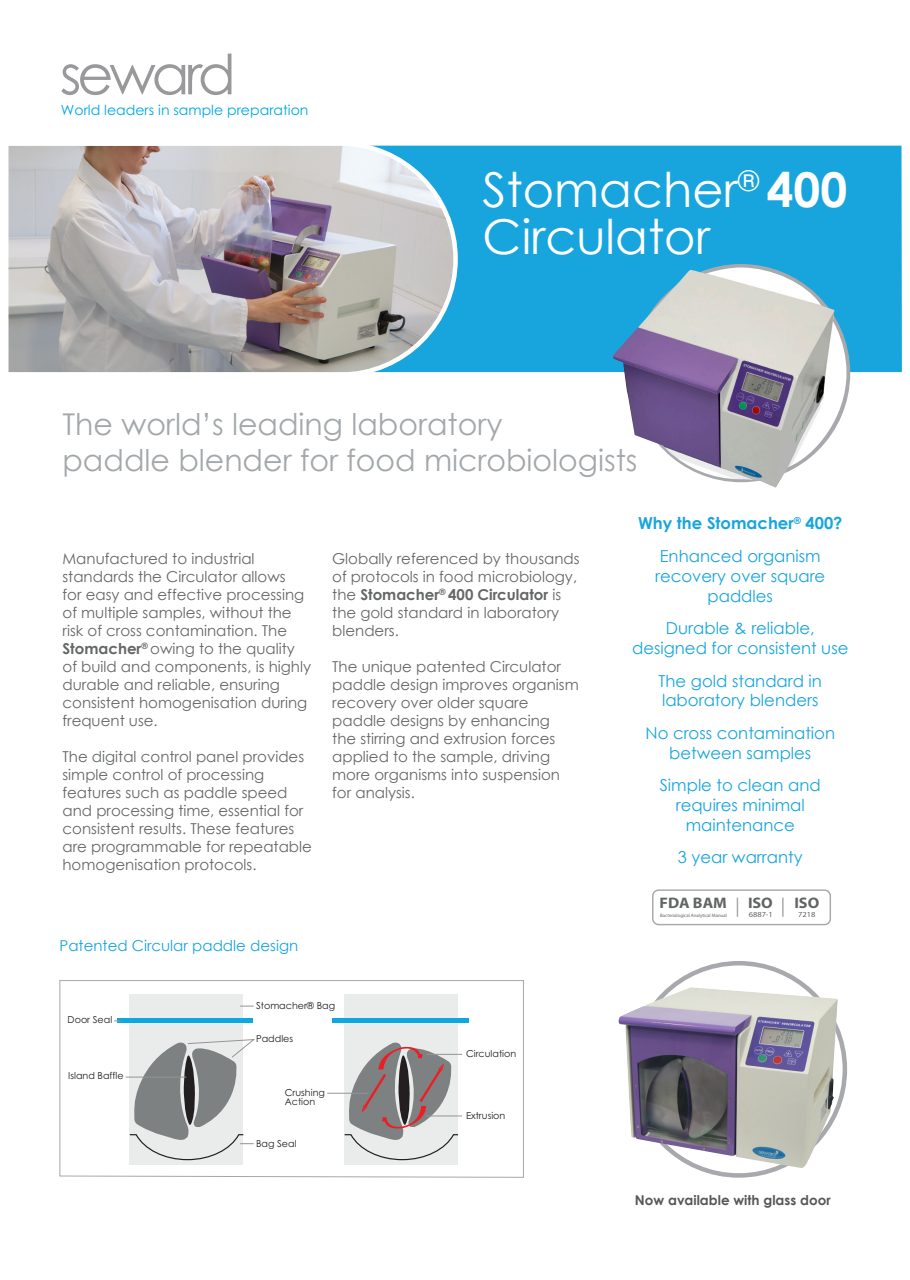
<style>
.page{position:relative;width:910px;height:1280px;background:#fff}
.page>*{position:absolute;margin:0;border:0;box-sizing:border-box;transform-origin:0 0}
.t1{font:48px "Century Gothic";color:#fff}
.t2{font:30px/36px "Century Gothic";color:#a4a8aa}
.t3{font:16.5px/19.8px "Century Gothic";color:#18a5de;text-align:center}
.t4{font:700 16.5px "Century Gothic";color:#18a5de}
.t5{font:700 15.3px "Myriad Pro";color:#626565;scale:1.06 1}
.t6{font:15px/18px "Century Gothic";color:#656767}
.t7{font:15px "Century Gothic";color:#18a5de}
.t8{font:13.95px "Century Gothic";color:#00a8e2}
.t9{font:700 13.5px "Century Gothic";color:#57585a}
.t10{font:9.6px/9.6px "Century Gothic";color:#231f20}
.t11{font:7.65px "Myriad Pro";color:#626565;scale:1.1 1}
.t12{font:4.8px "Myriad Pro";color:#626565}
.s1{font-weight:700}
</style>
<div class="page">
<div style="left:9px;top:146px;width:893px;height:226px;background:#18a5de"></div>
<svg style="left:59px;top:980px;width:465px;height:198px"></svg>
<svg style="left:8px;top:145px;width:452px;height:228px;background:#aaadb2"></svg>
<svg style="left:716px;top:264px;width:137px;height:139px"></svg>
<img style="left:613px;top:267px;width:233px;height:221px">
<svg style="left:61px;top:54px;width:170px;height:41px"></svg>
<div style="left:652px;top:889px;width:179px;height:36px;border:1px solid #a8a9ad;border-radius:6px"></div>
<svg style="left:737px;top:897px;width:1px;height:20px"></svg>
<hr style="left:782px;top:897px;width:2px;height:20px;background:#a8a9ad">
<svg style="left:668px;top:961px;width:180px;height:217px"></svg>
<img style="left:618px;top:987px;width:220px;height:181px">
<p class="t8" style="left:61px;top:102px;width:249px">World leaders in sample preparation</p>
<p class="t1" style="left:483px;top:161px;width:366px">Stomacher<sup>®</sup> <span class="s1">400</span></p>
<p class="t1" style="left:483px;top:207px;width:229px">Circulator</p>
<p class="t2" style="left:63px;top:405px;width:576px">The world’s leading laboratory<br>paddle blender for food microbiologists</p>
<p class="t6" style="left:63px;top:549px;width:250px">Manufactured to industrial standards the Circulator allows<br>for easy and effective processing of multiple samples, without the risk of cross contamination. The<br><span class="s1">Stomacher</span><sup>®</sup> owing to the quality of build and components, is highly durable and reliable, ensuring consistent homogenisation during frequent use.</p>
<p class="t6" style="left:63px;top:747px;width:251px">The digital control panel provides simple control of processing features such as paddle speed and processing time, essential for consistent results. These features are programmable for repeatable homogenisation protocols.</p>
<p class="t6" style="left:332px;top:549px;width:249px">Globally referenced by thousands of protocols in food microbiology, the <span class="s1">Stomacher</span><sup>®</sup> <span class="s1">400 Circulator</span> is the gold standard in laboratory blenders.</p>
<p class="t6" style="left:332px;top:657px;width:248px">The unique patented Circulator paddle design improves organism recovery over older square paddle designs by enhancing<br>the stirring and extrusion forces applied to the sample, driving more organisms into suspension</p>
<p class="t6" style="left:332px;top:783px;width:84px">for analysis.</p>
<p class="t7" style="left:60px;top:936px;width:240px">Patented Circular paddle design</p>
<p class="t10" style="left:68px;top:1015px;width:46px">Door Seal</p>
<p class="t10" style="left:68px;top:1070px;width:57px">Island Baffle</p>
<p class="t10" style="left:256px;top:1001px;width:81px">Stomacher® Bag</p>
<p class="t10" style="left:256px;top:1034px;width:39px">Paddles</p>
<p class="t10" style="left:285px;top:1087px;width:42px">Crushing<br>Action</p>
<p class="t10" style="left:256px;top:1138px;width:42px">Bag Seal</p>
<p class="t10" style="left:466px;top:1049px;width:52px">Circulation</p>
<p class="t10" style="left:466px;top:1110px;width:41px">Extrusion</p>
<p class="t4" style="left:638px;top:513px;width:206px">Why the Stomacher<sup>®</sup> 400?</p>
<p class="t3" style="left:655px;top:546px;width:172px">Enhanced organism recovery over square paddles</p>
<p class="t3" style="left:632px;top:618px;width:218px">Durable &amp; reliable, designed for consistent use</p>
<p class="t3" style="left:658px;top:670px;width:165px;text-align:left">The gold standard in laboratory blenders</p>
<p class="t3" style="left:645px;top:723px;width:191px">No cross contamination between samples</p>
<p class="t3" style="left:660px;top:775px;width:163px">Simple to clean and requires minimal maintenance</p>
<p class="t3" style="left:678px;top:847px;width:126px">3 year warranty</p>
<p class="t5" style="left:660px;top:893px;width:65px">FDA BAM</p>
<p class="t12" style="left:660px;top:912px;width:68px">Bacterialogical Analytical Manual</p>
<p class="t5" style="left:748px;top:893px;width:25px">ISO</p>
<p class="t11" style="left:749px;top:909px;width:24px">6887-1</p>
<p class="t5" style="left:794px;top:893px;width:25px">ISO</p>
<p class="t11" style="left:798px;top:909px;width:17px">7218</p>
<p class="t9" style="left:635px;top:1191px;width:197px">Now available with glass door</p>
</div>
